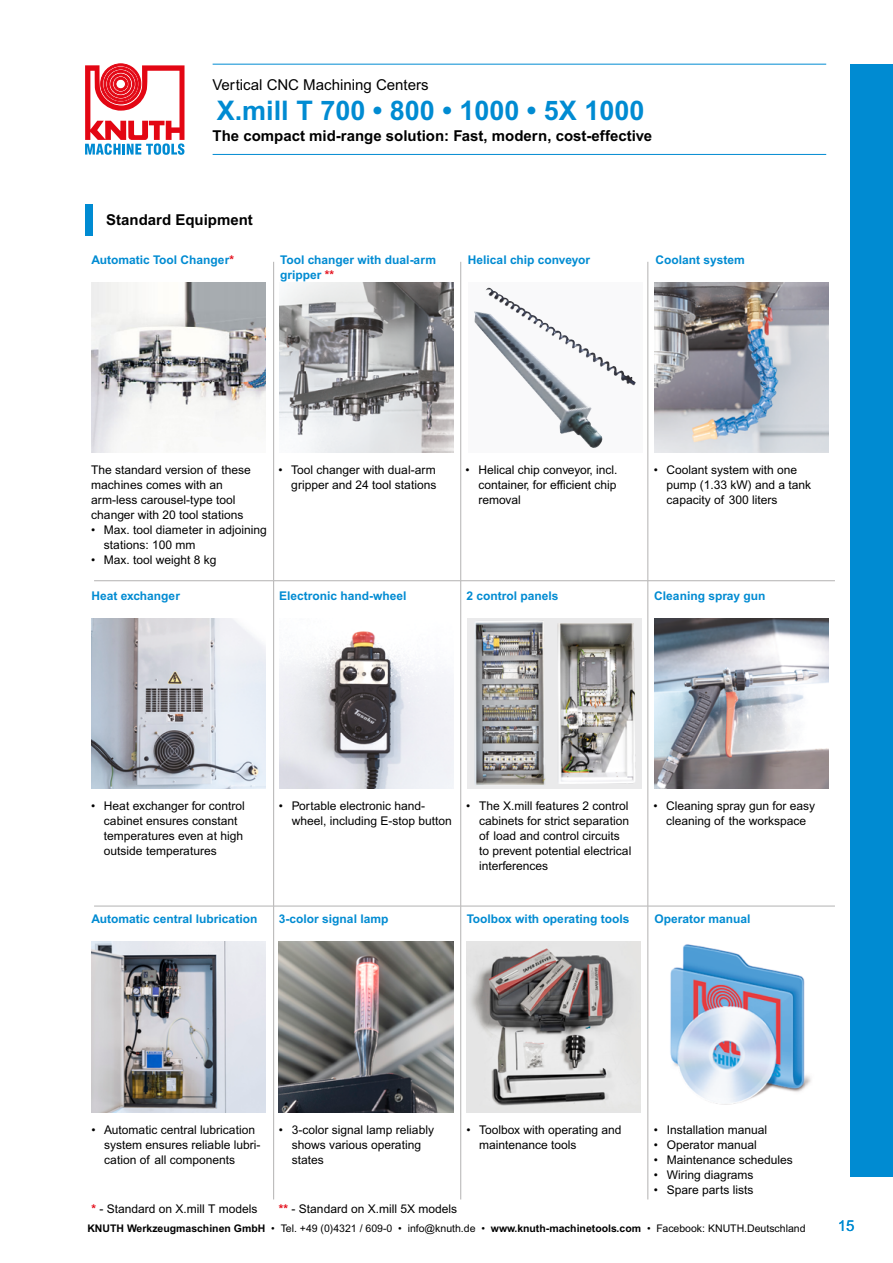
<style>
.page{position:relative;width:893px;height:1263px;background:#fff}
.page>*{position:absolute;margin:0;border:0;box-sizing:border-box;transform-origin:0 0}
.t1{font:700 27px "Arial MT Pro";color:#008bd2}
.t2{font:700 15px "Arial MT Pro";color:#000}
.t3{font:15px "Arial MT Pro";color:#000}
.t4{font:15px "Arial MT Pro";color:#008bd2}
.t5{font:12px/15px "Arial MT Pro";color:#000}
.t6{font:700 12px/15px "Arial MT Pro";color:#008bd2}
.t7{font:10.5px "Arial MT Pro";color:#000}
.s1{color:#e30613}
.s2{font-weight:700;color:#e30613}
.s3{font-weight:700}
</style>
<div class="page">
<div style="left:850px;top:64px;width:43px;height:1112px;background:#008bd2"></div>
<hr style="left:213px;top:64px;width:613px;height:1px;background:#008bd2">
<hr style="left:213px;top:154px;width:613px;height:1px;background:#008bd2">
<svg style="left:85px;top:64px;width:100px;height:91px"></svg>
<hr style="left:0;top:64px;width:1px;height:1112px;background:#008bd2">
<hr style="left:273px;top:262px;width:1px;height:318px;background:#b3b2b2">
<hr style="left:460px;top:262px;width:1px;height:318px;background:#b3b2b2">
<hr style="left:648px;top:262px;width:1px;height:318px;background:#b3b2b2">
<hr style="left:94px;top:580px;width:180px;height:1px;background:#b3b2b2">
<hr style="left:274px;top:580px;width:187px;height:1px;background:#b3b2b2">
<hr style="left:273px;top:581px;width:1px;height:325px;background:#b3b2b2">
<hr style="left:461px;top:580px;width:187px;height:1px;background:#b3b2b2">
<hr style="left:460px;top:581px;width:1px;height:325px;background:#b3b2b2">
<hr style="left:648px;top:580px;width:187px;height:1px;background:#b3b2b2">
<hr style="left:648px;top:581px;width:1px;height:325px;background:#b3b2b2">
<hr style="left:94px;top:906px;width:180px;height:1px;background:#b3b2b2">
<hr style="left:274px;top:906px;width:187px;height:1px;background:#b3b2b2">
<hr style="left:273px;top:906px;width:1px;height:293px;background:#b3b2b2">
<hr style="left:461px;top:906px;width:187px;height:1px;background:#b3b2b2">
<hr style="left:460px;top:906px;width:1px;height:293px;background:#b3b2b2">
<hr style="left:648px;top:906px;width:187px;height:1px;background:#b3b2b2">
<hr style="left:648px;top:906px;width:1px;height:293px;background:#b3b2b2">
<img style="left:654px;top:283px;width:175px;height:170px">
<img style="left:91px;top:619px;width:175px;height:170px">
<img style="left:279px;top:631px;width:174px;height:158px">
<div style="left:467px;top:619px;width:174px;height:170px;background:#eaeaeb"></div>
<img style="left:475px;top:621px;width:70px;height:164px">
<img style="left:654px;top:619px;width:175px;height:170px">
<img style="left:91px;top:942px;width:175px;height:170px">
<img style="left:279px;top:942px;width:174px;height:170px">
<img style="left:466px;top:942px;width:175px;height:170px">
<img style="left:670px;top:944px;width:141px;height:161px">
<img style="left:91px;top:283px;width:175px;height:170px">
<img style="left:557px;top:623px;width:78px;height:161px">
<div style="left:468px;top:283px;width:174px;height:170px;background:#f9f9fa"></div>
<img style="left:486px;top:288px;width:150px;height:98px">
<img style="left:279px;top:283px;width:174px;height:170px">
<div style="left:85px;top:204px;width:8px;height:31px;background:#008bd2"></div>
<p class="t3" style="left:213px;top:76px;width:218px">Vertical CNC Machining Centers</p>
<p class="t2" style="left:213px;top:126px;width:441px">The compact mid-range solution: Fast, modern, cost-effective</p>
<h1 class="t1" style="left:217px;top:94px;width:429px">X.mill T 700 • 800 • 1000 • 5X 1000</h1>
<p class="t2" style="left:106px;top:211px;width:148px">Standard Equipment</p>
<p class="t6" style="left:91px;top:253px;width:144px">Automatic Tool Changer<span class="s1">*</span></p>
<p class="t6" style="left:468px;top:253px;width:124px">Helical chip conveyor</p>
<p class="t6" style="left:656px;top:253px;width:91px">Coolant system</p>
<p class="t6" style="left:280px;top:253px;width:157px">Tool changer with dual-arm gripper <span class="s1">**</span></p>
<p class="t5" style="left:91px;top:463px;width:161px">The standard version of these machines comes with an arm-less carousel-type tool changer with 20 tool stations</p>
<p class="t5" style="left:104px;top:523px;width:164px;text-indent:-13px">• Max. tool diameter in adjoining stations: 100 mm</p>
<p class="t5" style="left:91px;top:553px;width:127px">• Max. tool weight 8 kg</p>
<p class="t6" style="left:91px;top:588px;width:90px">Heat exchanger</p>
<p class="t5" style="left:278px;top:463px;width:159px;text-align:right">• Tool changer with dual-arm gripper and 24 tool stations</p>
<p class="t5" style="left:478px;top:463px;width:141px;text-align:justify;text-indent:-13px">• Helical chip conveyor, incl. container, for efficient chip removal</p>
<p class="t5" style="left:666px;top:463px;width:146px;text-indent:-13px">• Coolant system with one pump (1.33 kW) and a tank capacity of 300 liters</p>
<p class="t6" style="left:279px;top:588px;width:129px">Electronic hand-wheel</p>
<p class="t6" style="left:467px;top:588px;width:93px">2 control panels</p>
<p class="t6" style="left:654px;top:588px;width:113px">Cleaning spray gun</p>
<p class="t5" style="left:104px;top:799px;width:142px;text-indent:-13px">• Heat exchanger for control cabinet ensures constant temperatures even at high outside temperatures</p>
<p class="t6" style="left:91px;top:912px;width:168px">Automatic central lubrication</p>
<p class="t5" style="left:292px;top:799px;width:162px;text-indent:-13px">• Portable electronic hand&shy;wheel, including E-stop button</p>
<p class="t5" style="left:479px;top:799px;width:154px;text-indent:-13px">• The X.mill features 2 control cabinets for strict separation of load and control circuits to prevent potential electrical interferences</p>
<p class="t5" style="left:653px;top:799px;width:163px;text-align:center">• Cleaning spray gun for easy cleaning of the workspace</p>
<p class="t6" style="left:279px;top:912px;width:111px">3-color signal lamp</p>
<p class="t6" style="left:467px;top:912px;width:164px">Toolbox with operating tools</p>
<p class="t6" style="left:654px;top:912px;width:98px">Operator manual</p>
<p class="t5" style="left:104px;top:1122px;width:158px;text-indent:-13px">• Automatic central lubrication system ensures reliable lubri&shy;cation of all components</p>
<p class="t5" style="left:292px;top:1122px;width:144px;text-indent:-13px">• 3-color signal lamp reliably shows various operating states</p>
<p class="t5" style="left:479px;top:1122px;width:144px;text-indent:-13px">• Toolbox with operating and maintenance tools</p>
<p class="t5" style="left:654px;top:1122px;width:115px">• Installation manual</p>
<p class="t5" style="left:654px;top:1137px;width:104px">• Operator manual</p>
<p class="t5" style="left:654px;top:1152px;width:140px">• Maintenance schedules</p>
<p class="t5" style="left:654px;top:1167px;width:101px">• Wiring diagrams</p>
<p class="t5" style="left:654px;top:1182px;width:101px">• Spare parts lists</p>
<p class="t5" style="left:91px;top:1202px;width:168px"><span class="s2">*</span> - Standard on X.mill T models</p>
<p class="t5" style="left:279px;top:1202px;width:180px"><span class="s2">**</span> - Standard on X.mill 5X models</p>
<p class="t7" style="left:87px;top:1222px;width:720px"><span class="s3">KNUTH Werkzeugmaschinen GmbH</span> • Tel. +49 (0)4321 / 609-0 • info@knuth.de • <span class="s3">www.knuth-machinetools.com</span> • Facebook: KNUTH.Deutschland</p>
<p class="t4" style="left:838px;top:1217px;width:18px">15</p>
</div>
